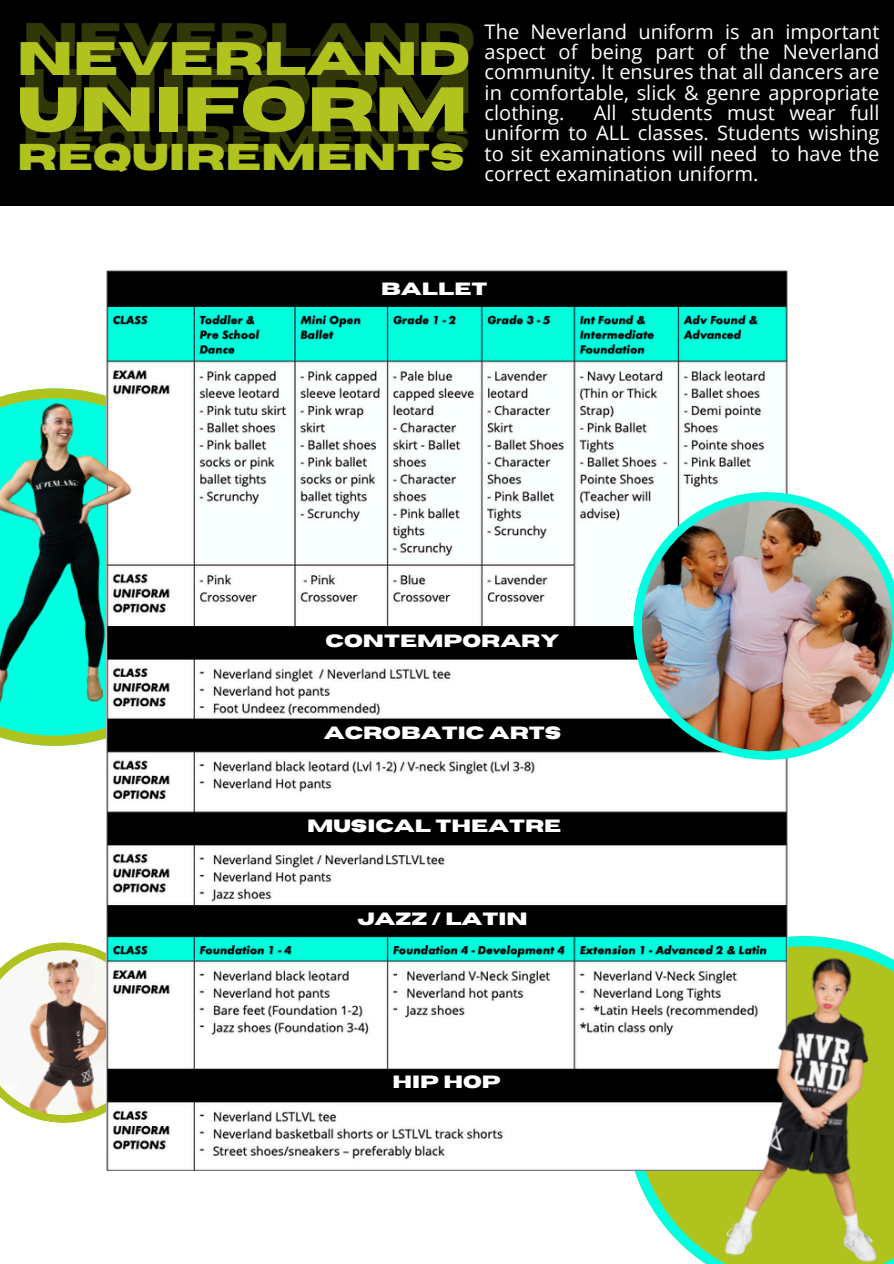
<style>
.page{position:relative;width:894px;height:1264px;background:#fff}
.page>*{position:absolute;margin:0;border:0;box-sizing:border-box;transform-origin:0 0}
.t1{font:700 62.85px "Horizon";color:#afc21d}
.t2{font:700 46.8px "Horizon";color:#afc21d}
.t3{font:700 37.2px "Horizon";color:#afc21d}
.t4{font:20.1px/20.2px "Open Sans";color:#fff;text-align:justify}
.t5{font:700 17.7px "Horizon";color:#fff}
</style>
<div class="page">
<div style="left:0;top:0;width:893px;height:206px;background:#000"></div>
<svg style="left:625px;top:1170px;width:62px;height:80px"></svg>
<svg style="left:0;top:720px;width:106px;height:25px;background:#5ae693"></svg>
<img style="left:0;top:943px;width:106px;height:178px">
<img style="left:106px;top:270px;width:681px;height:900px">
<img style="left:687px;top:936px;width:206px;height:327px">
<svg style="left:624px;top:483px;width:164px;height:285px"></svg>
<img style="left:633px;top:492px;width:260px;height:267px">
<img style="left:0;top:388px;width:165px;height:332px">
<h2 class="t2" style="left:22px;top:17px;width:454px">NEVERLAND</h2>
<h1 class="t1" style="left:22px;top:60px;width:452px">UNIFORM</h1>
<h3 class="t3" style="left:22px;top:120px;width:448px">REQUIREMENTS</h3>
<p class="t2" style="left:17px;top:36px;width:454px">NEVERLAND</p>
<p class="t1" style="left:17px;top:79px;width:452px">UNIFORM</p>
<p class="t3" style="left:17px;top:139px;width:448px">REQUIREMENTS</p>
<p class="t4" style="left:484px;top:21px;width:396px">The Neverland uniform is an important aspect of being part of the Neverland community. It ensures that all dancers are in comfortable, slick &amp; genre appropriate clothing.</p>
<p class="t4" style="left:484px;top:102px;width:396px;text-indent:109px">All students must wear full uniform to ALL classes. Students wishing to sit examinations will need to have the correct examination uniform.</p>
<p class="t5" style="left:381px;top:280px;width:108px">BALLET</p>
<p class="t5" style="left:325px;top:632px;width:235px">CONTEMPORARY</p>
<p class="t5" style="left:323px;top:724px;width:239px">ACROBATIC ARTS</p>
<p class="t5" style="left:307px;top:817px;width:255px">MUSICAL THEATRE</p>
<p class="t5" style="left:357px;top:909px;width:172px">JAZZ / LATIN</p>
<p class="t5" style="left:392px;top:1073px;width:110px">HIP HOP</p>
</div>
